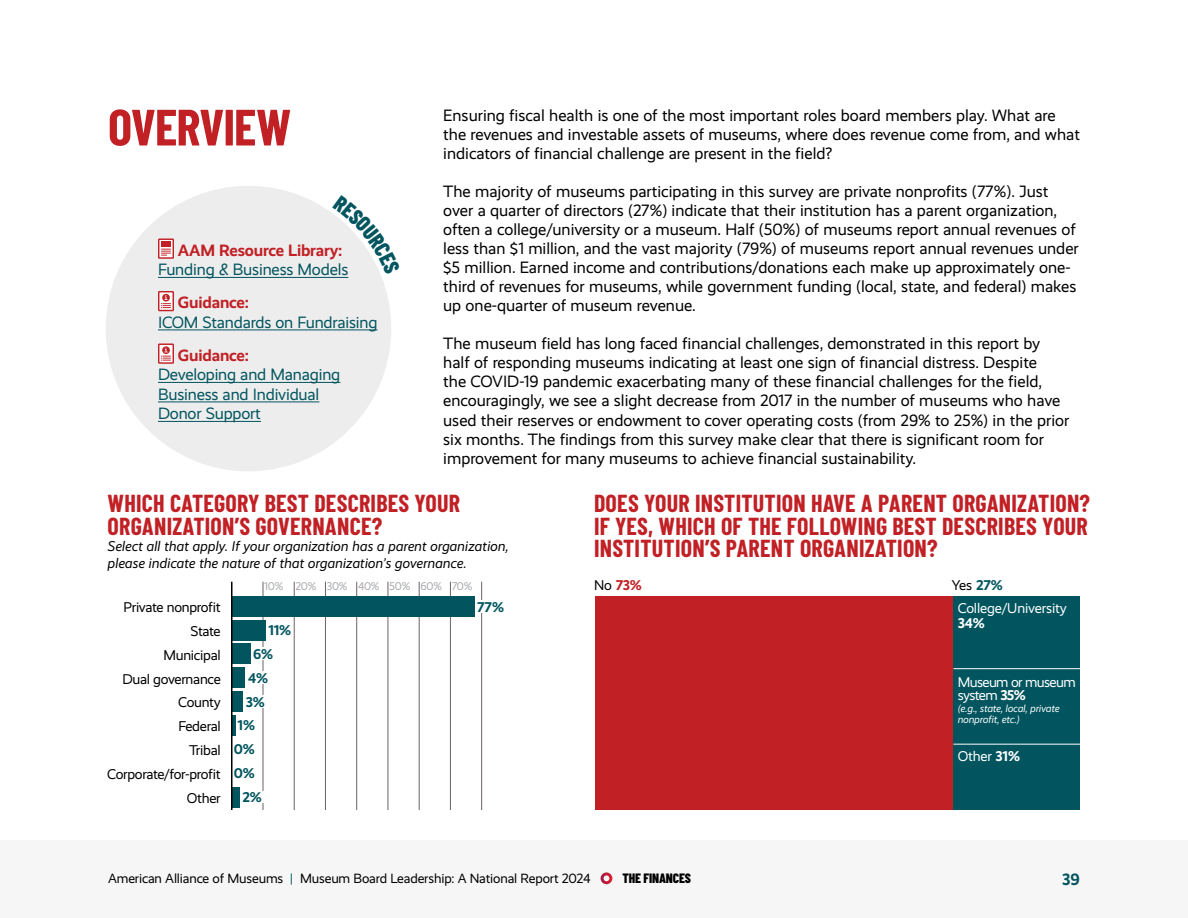
<style>
.page{position:relative;width:1188px;height:918px;background:#fff}
.page>*{position:absolute;margin:0;border:0;box-sizing:border-box;transform-origin:0 0}
.H1_-_34pt{font:700 51px "Barlow Condensed";letter-spacing:-.02em;color:#c12025}
.H4_-_Caps_turq_subhead{font:700 24px/22.5px "Barlow Condensed";letter-spacing:.01em;color:#c12025}
.P_-_Body{font:16.5px/19px "Realist";color:#000}
.P_-_Body-2{font:16.5px/19.5px "Realist";letter-spacing:-.01em;color:#02555f}
.t1{font:700 16.5px "Realist";color:#02555f}
.H4_-_Caps_turq_subhead-2{font:italic 14.25px/16.5px "Realist";color:#000}
.P_-_Body_small{font:14.25px "Realist";letter-spacing:-.02em;color:#000}
.P_-_Body_small-2{font:14.25px/15px "Realist";letter-spacing:-.02em;color:#fff}
.P_-_Body_small-3{font:14.25px/13.5px "Realist";letter-spacing:-.04em;color:#fff}
.P_-_Body_small-4{font:700 14.25px "Realist";color:#02555f}
.P_-_Body_small-5{font:700 14.25px "Realist";color:#c12025}
.t2{font:13.5px "Realist";letter-spacing:-.01em;color:#000}
.t3{font:800 13.5px "Barlow Condensed";letter-spacing:-.01em;color:#000}
.P_-_Graph_percent_numbers{font:11.25px "Realist";letter-spacing:-.02em;color:#a7a9ac}
.P_-_Body_small-6{font:italic 10.5px/10.5px "Realist";letter-spacing:-.01em;color:#fff}
.s1{font-weight:700;color:#c12025}
.s2{font-weight:400;color:#000}
.s3{font-weight:700;color:#02555f}
.s4{font-weight:700}
.s5{color:#02555f}
</style>
<div class="page">
<div style="left:595px;top:596px;width:357px;height:214px;background:#c12025"></div>
<div style="left:953px;top:596px;width:127px;height:214px;background:#02555f"></div>
<hr style="left:953px;top:668px;width:129px;height:1px;background:#fff">
<hr style="left:953px;top:744px;width:129px;height:1px;background:#fff">
<hr style="left:325px;top:582px;width:1px;height:228px;background:#6c6361">
<hr style="left:294px;top:582px;width:1px;height:228px;background:#6c6361">
<hr style="left:263px;top:582px;width:1px;height:228px;background:#6c6361">
<hr style="left:356px;top:582px;width:1px;height:228px;background:#6c6361">
<hr style="left:388px;top:582px;width:1px;height:228px;background:#6c6361">
<hr style="left:481px;top:582px;width:1px;height:228px;background:#6c6361">
<hr style="left:450px;top:582px;width:1px;height:228px;background:#6c6361">
<hr style="left:419px;top:582px;width:1px;height:228px;background:#6c6361">
<div style="left:232px;top:787px;width:7px;height:20px;background:#02555f"></div>
<div style="left:242px;top:791px;width:24px;height:12px;background:#fff"></div>
<hr style="left:232px;top:715px;width:3px;height:21px;background:#02555f">
<div style="left:232px;top:692px;width:11px;height:20px;background:#02555f"></div>
<div style="left:246px;top:696px;width:20px;height:12px;background:#fff"></div>
<div style="left:232px;top:668px;width:13px;height:20px;background:#02555f"></div>
<div style="left:248px;top:672px;width:20px;height:12px;background:#fff"></div>
<div style="left:232px;top:644px;width:19px;height:20px;background:#02555f"></div>
<div style="left:253px;top:648px;width:20px;height:12px;background:#fff"></div>
<div style="left:232px;top:620px;width:33px;height:20px;background:#02555f"></div>
<div style="left:232px;top:596px;width:242px;height:20px;background:#02555f"></div>
<div style="left:477px;top:600px;width:28px;height:13px;background:#fff"></div>
<hr style="left:231px;top:582px;width:1px;height:228px;background:#000">
<div style="left:106px;top:186px;width:285px;height:285px;background:#ededed;border-radius:50%"></div>
<hr style="left:158px;top:277px;width:190px;height:1px;background:#02555f">
<hr style="left:158px;top:329px;width:220px;height:1px;background:#02555f">
<hr style="left:158px;top:382px;width:182px;height:1px;background:#02555f">
<hr style="left:158px;top:401px;width:161px;height:1px;background:#02555f">
<hr style="left:158px;top:421px;width:103px;height:1px;background:#02555f">
<svg style="left:158px;top:239px;width:16px;height:20px"></svg>
<div style="left:161px;top:241px;width:10px;height:6px;background:#c12025"></div>
<svg style="left:158px;top:291px;width:16px;height:20px"></svg>
<svg style="left:158px;top:344px;width:16px;height:20px"></svg>
<div style="left:0;top:840px;width:1188px;height:78px;background:#f6f6f6"></div>
<svg style="left:601px;top:872px;width:11px;height:12px"></svg>
<h1 class="H1_-_34pt" style="left:108px;top:95px;width:185px">OVERVIEW</h1>
<p class="P_-_Body-2" style="left:158px;top:240px;width:192px;text-indent:20px"><span class="s1">AAM Resource Library:<br></span>Funding &amp; Business Models</p>
<p class="P_-_Body-2" style="left:158px;top:293px;width:221px;text-indent:20px"><span class="s1">Guidance:<br></span>ICOM Standards on Fundraising</p>
<p class="P_-_Body-2" style="left:158px;top:345px;width:184px;text-indent:20px"><span class="s1">Guidance:<br></span>Developing and Managing<br>Business and Individual<br>Donor Support</p>
<p class="P_-_Body" style="left:443px;top:106px;width:638px">Ensuring fiscal health is one of the most important roles board members play. What are the revenues and investable assets of museums, where does revenue come from, and what indicators of financial challenge are present in the field?</p>
<p class="P_-_Body" style="left:443px;top:182px;width:637px">The majority of museums participating in this survey are private nonprofits (77%). Just over a quarter of directors (27%) indicate that their institution has a parent organization, often a college/university or a museum. Half (50%) of museums report annual revenues of less than $1 million, and the vast majority (79%) of museums report annual revenues under $5 million. Earned income and contributions/donations each make up approximately one&shy;third of revenues for museums, while government funding (local, state, and federal) makes up one-quarter of museum revenue.</p>
<p class="P_-_Body" style="left:443px;top:334px;width:628px">The museum field has long faced financial challenges, demonstrated in this report by half of responding museums indicating at least one sign of financial distress. Despite<br>the COVID-19 pandemic exacerbating many of these financial challenges for the field, encouragingly, we see a slight decrease from 2017 in the number of museums who have used their reserves or endowment to cover operating costs (from 29% to 25%) in the prior six months. The findings from this survey make clear that there is significant room for improvement for many museums to achieve financial sustainability.</p>
<h4 class="H4_-_Caps_turq_subhead" style="left:108px;top:492px;width:354px">WHICH CATEGORY BEST DESCRIBES YOUR<br>ORGANIZATION’S GOVERNANCE?</h4>
<h4 class="H4_-_Caps_turq_subhead-2" style="left:108px;top:538px;width:402px">Select all that apply. If your organization has a parent organization, please indicate the nature of that organization’s governance.</h4>
<p class="P_-_Graph_percent_numbers" style="left:264px;top:580px;width:21px">10%</p>
<p class="P_-_Graph_percent_numbers" style="left:296px;top:580px;width:22px">20%</p>
<p class="P_-_Graph_percent_numbers" style="left:327px;top:580px;width:22px">30%</p>
<p class="P_-_Graph_percent_numbers" style="left:358px;top:580px;width:23px">40%</p>
<p class="P_-_Graph_percent_numbers" style="left:389px;top:580px;width:23px">50%</p>
<p class="P_-_Graph_percent_numbers" style="left:420px;top:580px;width:23px">60%</p>
<p class="P_-_Graph_percent_numbers" style="left:452px;top:580px;width:22px">70%</p>
<p class="P_-_Body_small" style="left:124px;top:599px;width:99px">Private nonprofit</p>
<p class="P_-_Body_small" style="left:191px;top:623px;width:32px">State</p>
<p class="P_-_Body_small-4" style="left:268px;top:622px;width:24px">11%</p>
<p class="P_-_Body_small-4" style="left:477px;top:599px;width:28px">77%</p>
<p class="P_-_Body_small" style="left:164px;top:647px;width:59px">Municipal</p>
<p class="P_-_Body_small-4" style="left:253px;top:646px;width:21px">6%</p>
<p class="P_-_Body_small" style="left:122px;top:671px;width:100px">Dual governance</p>
<p class="P_-_Body_small-4" style="left:248px;top:670px;width:21px">4%</p>
<p class="P_-_Body_small" style="left:178px;top:694px;width:44px">County</p>
<p class="P_-_Body_small-4" style="left:246px;top:693px;width:20px">3%</p>
<p class="P_-_Body_small" style="left:178px;top:718px;width:44px">Federal</p>
<p class="P_-_Body_small-4" style="left:238px;top:717px;width:19px">1%</p>
<p class="P_-_Body_small" style="left:189px;top:742px;width:33px">Tribal</p>
<p class="P_-_Body_small-4" style="left:234px;top:741px;width:22px">0%</p>
<p class="P_-_Body_small" style="left:107px;top:766px;width:115px">Corporate/for-profit</p>
<p class="P_-_Body_small-4" style="left:234px;top:765px;width:22px">0%</p>
<p class="P_-_Body_small" style="left:187px;top:790px;width:35px">Other</p>
<p class="P_-_Body_small-4" style="left:242px;top:789px;width:21px">2%</p>
<h4 class="H4_-_Caps_turq_subhead" style="left:594px;top:492px;width:498px;text-align:justify">DOES YOUR INSTITUTION HAVE A PARENT ORGANIZATION?<br>IF YES, WHICH OF THE FOLLOWING BEST DESCRIBES YOUR INSTITUTION’S PARENT ORGANIZATION?</h4>
<p class="P_-_Body_small-5" style="left:594px;top:577px;width:49px"><span class="s2">No</span> 73%</p>
<p class="P_-_Body_small" style="left:952px;top:577px;width:52px">Yes <span class="s3">27%</span></p>
<p class="P_-_Body_small-2" style="left:958px;top:601px;width:111px">College/University<br><span class="s4">34%</span></p>
<p class="P_-_Body_small-3" style="left:958px;top:675px;width:120px">Museum or museum system <span class="s4">35%</span></p>
<p class="P_-_Body_small-6" style="left:958px;top:704px;width:103px">(e.g., state, local, private nonprofit, etc.)</p>
<p class="P_-_Body_small-2" style="left:958px;top:749px;width:64px">Other <span class="s4">31%</span></p>
<p class="t2" style="left:108px;top:870px;width:484px">American Alliance of Museums <span class="s5">|</span> Museum Board Leadership: A National Report 2024</p>
<p class="t3" style="left:622px;top:870px;width:70px">THE FINANCES</p>
<p class="t1" style="left:1062px;top:870px;width:19px">39</p>
</div>
